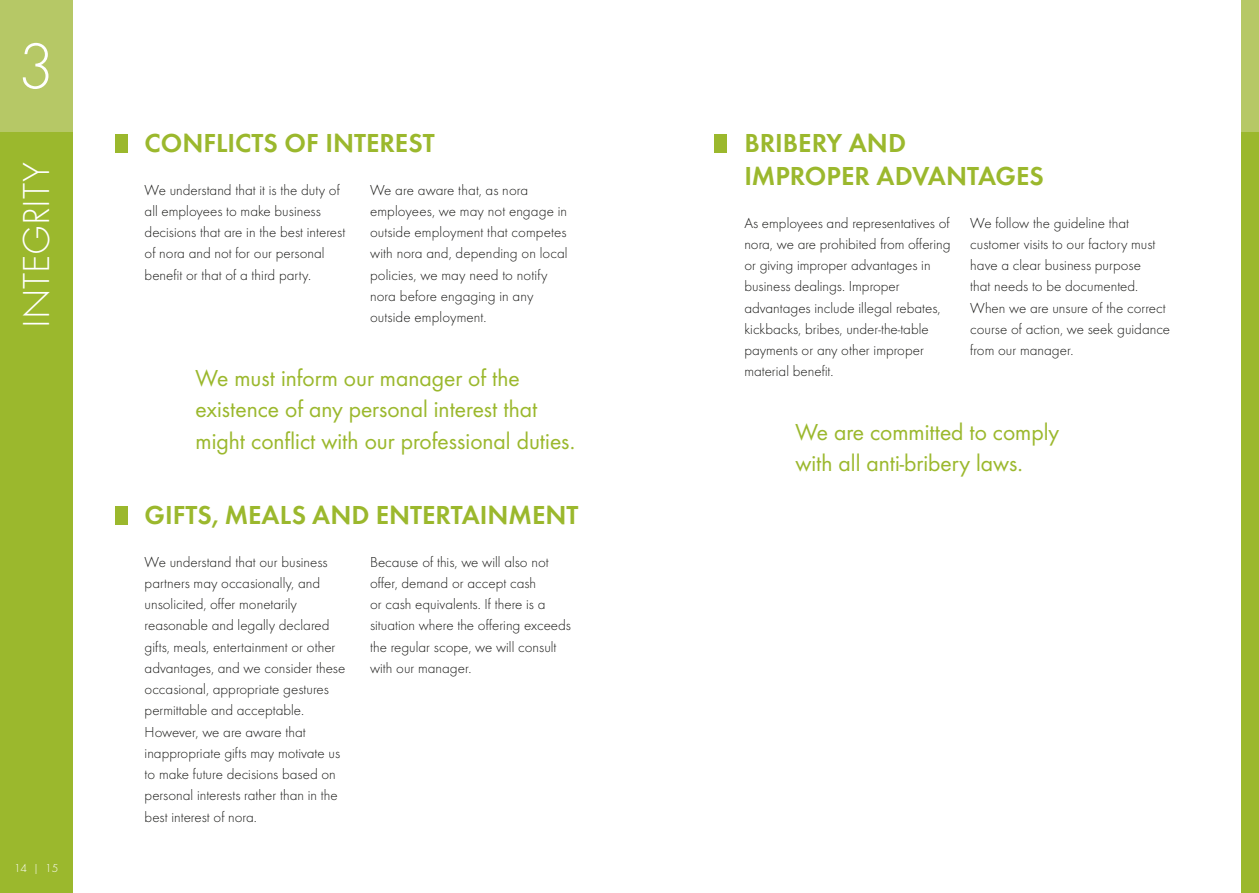
<style>
.page{position:relative;width:1259px;height:893px;background:#fff}
.page>*{position:absolute;margin:0;border:0;box-sizing:border-box;transform-origin:0 0}
.t1{font:300 67.5px "Futura";color:#fff}
.t2{font:300 39px "Futura";letter-spacing:-.005em;color:#fff}
.t3{font:27px/33px "Futura Dem";color:#9bb82d}
.t4{font:24px/31.5px "Futura Boo";color:#9bb82d}
.t5{font:300 15px/21.3px "Futura";color:#1a1a18}
.t6{font:300 12px "Futura";color:#fff}
</style>
<div class="page">
<div style="left:0;top:0;width:72px;height:132px;background:#b6c866"></div>
<div style="left:0;top:132px;width:72px;height:761px;background:#9bb82d"></div>
<div style="left:1241px;top:0;width:18px;height:132px;background:#b6c866"></div>
<div style="left:1241px;top:132px;width:18px;height:761px;background:#9bb82d"></div>
<div style="left:115px;top:134px;width:13px;height:18px;background:#9bb82d"></div>
<div style="left:115px;top:506px;width:13px;height:18px;background:#9bb82d"></div>
<div style="left:714px;top:134px;width:13px;height:18px;background:#9bb82d"></div>
<h1 class="t1" style="left:18px;top:28px;width:38px">3</h1>
<h2 class="t2" style="left:14px;top:328px;width:168px;rotate:-90deg">INTEGRITY</h2>
<h2 class="t2" style="left:14px;top:348px;width:187px;rotate:-90deg">CONTEN S</h2>
<p class="t6" style="left:14px;top:861px;width:46px">14 | 15</p>
<h3 class="t3" style="left:145px;top:124px;width:292px">CONFLICTS OF INTEREST</h3>
<p class="t5" style="left:145px;top:179px;width:202px">We understand that it is the duty of all employees to make business decisions that are in the best interest of nora and not for our personal benefit or that of a third party.</p>
<p class="t5" style="left:370px;top:179px;width:199px">We are aware that, as nora employees, we may not engage in outside employment that competes with nora and, depending on local policies, we may need to notify nora before engaging in any outside employment.</p>
<h3 class="t4" style="left:196px;top:362px;width:381px">We must inform our manager of the existence of any personal interest that might conflict with our professional duties.</h3>
<h3 class="t3" style="left:145px;top:496px;width:435px">GIFTS, MEALS AND ENTERTAINMENT</h3>
<p class="t5" style="left:145px;top:551px;width:202px">We understand that our business partners may occasionally, and unsolicited, offer monetarily reasonable and legally declared gifts, meals, entertainment or other advantages, and we consider these occasional, appropriate gestures permittable and acceptable.<br>However, we are aware that inappropriate gifts may motivate us to make future decisions based on personal interests rather than in the best interest of nora.</p>
<p class="t5" style="left:370px;top:551px;width:202px">Because of this, we will also not offer, demand or accept cash<br>or cash equivalents. If there is a situation where the offering exceeds the regular scope, we will consult with our manager.</p>
<h3 class="t3" style="left:744px;top:124px;width:301px">BRIBERY AND<br>IMPROPER ADVANTAGES</h3>
<p class="t5" style="left:744px;top:212px;width:208px">As employees and representatives of nora, we are prohibited from offering or giving improper advantages in business dealings. Improper advantages include illegal rebates, kickbacks, bribes, under-the-table payments or any other improper material benefit.</p>
<p class="t5" style="left:970px;top:212px;width:201px">We follow the guideline that customer visits to our factory must have a clear business purpose<br>that needs to be documented.<br>When we are unsure of the correct course of action, we seek guidance from our manager.</p>
<h3 class="t4" style="left:795px;top:416px;width:265px">We are committed to comply with all anti-bribery laws.</h3>
</div>
